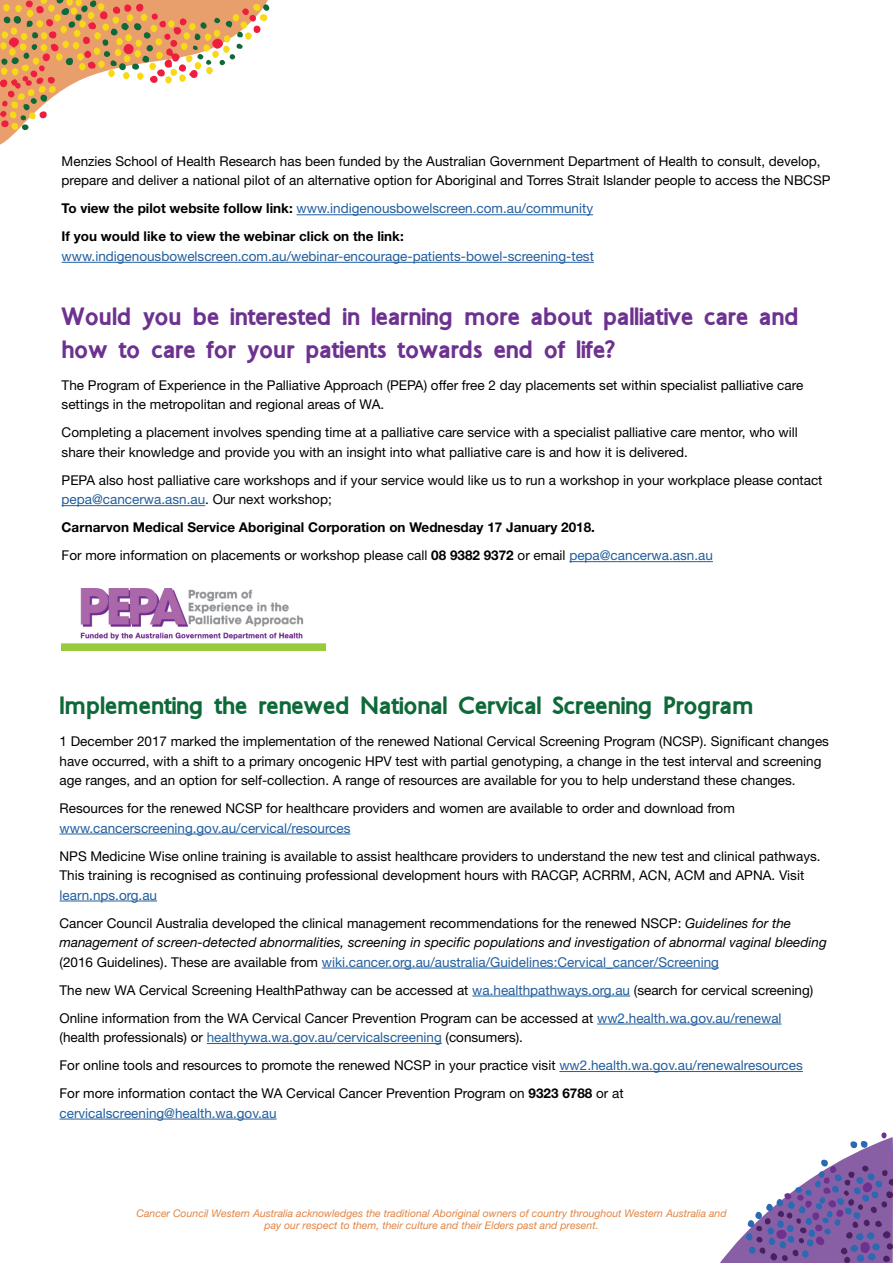
<style>
.page{position:relative;width:893px;height:1263px;background:#fff}
.page>*{position:absolute;margin:0;border:0;box-sizing:border-box;transform-origin:0 0}
.t1{font:700 25.5px/33px "Aboriginal Sans";letter-spacing:-.025em;color:#6d328f}
.t2{font:700 25.5px "Aboriginal Sans";letter-spacing:-.025em;color:#0e6939}
.t3{font:13.5px/19.5px "Helvetica Neue LT Std";color:#000}
.t4{font:700 13.5px/28px "Helvetica Neue LT Std";color:#000}
.t5{font:italic 13.5px/19.5px "Helvetica Neue LT Std";color:#000}
.t6{font:13.5px "Helvetica Neue LT Std";color:#215e9e}
.t7{font:italic 10.5px/12px "Helvetica Neue LT Std";color:#e28442;text-align:center}
.s1{font-weight:400;color:#215e9e}
.s2{color:#215e9e}
.s3{font-weight:400}
.s4{font-style:italic}
.s5{font-style:normal}
.s6{font-style:normal;color:#215e9e}
.s7{font-weight:700}
</style>
<div class="page">
<svg style="left:720px;top:1132px;width:173px;height:131px"></svg>
<svg style="left:0;top:0;width:269px;height:145px"></svg>
<hr style="left:297px;top:214px;width:296px;height:1px;background:#215e9e">
<hr style="left:62px;top:262px;width:532px;height:1px;background:#215e9e">
<hr style="left:62px;top:505px;width:143px;height:1px;background:#215e9e">
<hr style="left:569px;top:561px;width:144px;height:1px;background:#215e9e">
<img style="left:62px;top:588px;width:263px;height:62px">
<hr style="left:60px;top:834px;width:290px;height:1px;background:#215e9e">
<hr style="left:60px;top:901px;width:97px;height:1px;background:#215e9e">
<hr style="left:322px;top:968px;width:397px;height:1px;background:#215e9e">
<hr style="left:472px;top:996px;width:158px;height:1px;background:#215e9e">
<hr style="left:597px;top:1024px;width:185px;height:1px;background:#215e9e">
<hr style="left:207px;top:1043px;width:235px;height:1px;background:#215e9e">
<hr style="left:559px;top:1071px;width:244px;height:1px;background:#215e9e">
<hr style="left:60px;top:1119px;width:217px;height:1px;background:#215e9e">
<p class="t3" style="left:62px;top:151px;width:770px">Menzies School of Health Research has been funded by the Australian Government Department of Health to consult, develop, prepare and deliver a national pilot of an alternative option for Aboriginal and Torres Strait Islander people to access the NBCSP</p>
<p class="t4" style="left:62px;top:194px;width:533px">To view the pilot website follow link: <span class="s1">www.indigenousbowelscreen.com.au/community<br></span>If you would like to view the webinar click on the link:</p>
<p class="t6" style="left:62px;top:248px;width:534px">www.indigenousbowelscreen.com.au/webinar-encourage-patients-bowel-screening-test</p>
<h1 class="t1" style="left:62px;top:301px;width:739px">Would you be interested in learning more about palliative care and how to care for your patients towards end of life?</h1>
<p class="t3" style="left:62px;top:375px;width:743px">The Program of Experience in the Palliative Approach (PEPA) offer free 2 day placements set within specialist palliative care settings in the metropolitan and regional areas of WA.</p>
<p class="t3" style="left:62px;top:422px;width:738px">Completing a placement involves spending time at a palliative care service with a specialist palliative care mentor, who will share their knowledge and provide you with an insight into what palliative care is and how it is delivered.</p>
<p class="t3" style="left:62px;top:470px;width:762px">PEPA also host palliative care workshops and if your service would like us to run a workshop in your workplace please contact <span class="s2">pepa@cancerwa.asn.au</span>. Our next workshop;</p>
<p class="t4" style="left:62px;top:513px;width:653px">Carnarvon Medical Service Aboriginal Corporation on Wednesday 17 January 2018.<br><span class="s3">For more information on placements or workshop please call</span> 08 9382 9372 <span class="s3">or email</span> <span class="s1">pepa@cancerwa.asn.au</span></p>
<h1 class="t2" style="left:60px;top:686px;width:696px">Implementing the renewed National Cervical Screening Program</h1>
<p class="t3" style="left:60px;top:731px;width:771px">1 December 2017 marked the implementation of the renewed National Cervical Screening Program (NCSP). Significant changes have occurred, with a shift to a primary oncogenic HPV test with partial genotyping, a change in the test interval and screening age ranges, and an option for self-collection. A range of resources are available for you to help understand these changes.</p>
<p class="t3" style="left:60px;top:798px;width:677px">Resources for the renewed NCSP for healthcare providers and women are available to order and download from</p>
<p class="t6" style="left:60px;top:820px;width:292px">www.cancerscreening.gov.au/cervical/resources</p>
<p class="t3" style="left:60px;top:846px;width:763px">NPS Medicine Wise online training is available to assist healthcare providers to understand the new test and clinical pathways.<br>This training is recognised as continuing professional development hours with RACGP, ACRRM, ACN, ACM and APNA. Visit</p>
<p class="t3" style="left:60px;top:880px;width:733px;line-height:28px"><span class="s2">learn.nps.org.au<br></span>Cancer Council Australia developed the clinical management recommendations for the renewed NSCP: <span class="s4">Guidelines for the</span></p>
<p class="t5" style="left:60px;top:932px;width:769px">management of screen-detected abnormalities, screening in specific populations and investigation of abnormal vaginal bleeding <span class="s5">(2016 Guidelines). These are available from</span> <span class="s6">wiki.cancer.org.au/australia/Guidelines:Cervical_cancer/Screening</span></p>
<p class="t3" style="left:60px;top:975px;width:755px;line-height:28px">The new WA Cervical Screening HealthPathway can be accessed at <span class="s2">wa.healthpathways.org.au</span> (search for cervical screening)<br>Online information from the WA Cervical Cancer Prevention Program can be accessed at <span class="s2">ww2.health.wa.gov.au/renewal</span></p>
<p class="t3" style="left:60px;top:1023px;width:745px;line-height:28px">(health professionals) or <span class="s2">healthywa.wa.gov.au/cervicalscreening</span> (consumers).<br>For online tools and resources to promote the renewed NCSP in your practice visit <span class="s2">ww2.health.wa.gov.au/renewalresources<br></span>For more information contact the WA Cervical Cancer Prevention Program on <span class="s7">9323 6788</span> or at</p>
<p class="t6" style="left:60px;top:1105px;width:219px">cervicalscreening@health.wa.gov.au</p>
<p class="t7" style="left:136px;top:1207px;width:592px">Cancer Council Western Australia acknowledges the traditional Aboriginal owners of country throughout Western Australia and pay our respect to them, their culture and their Elders past and present.</p>
</div>
